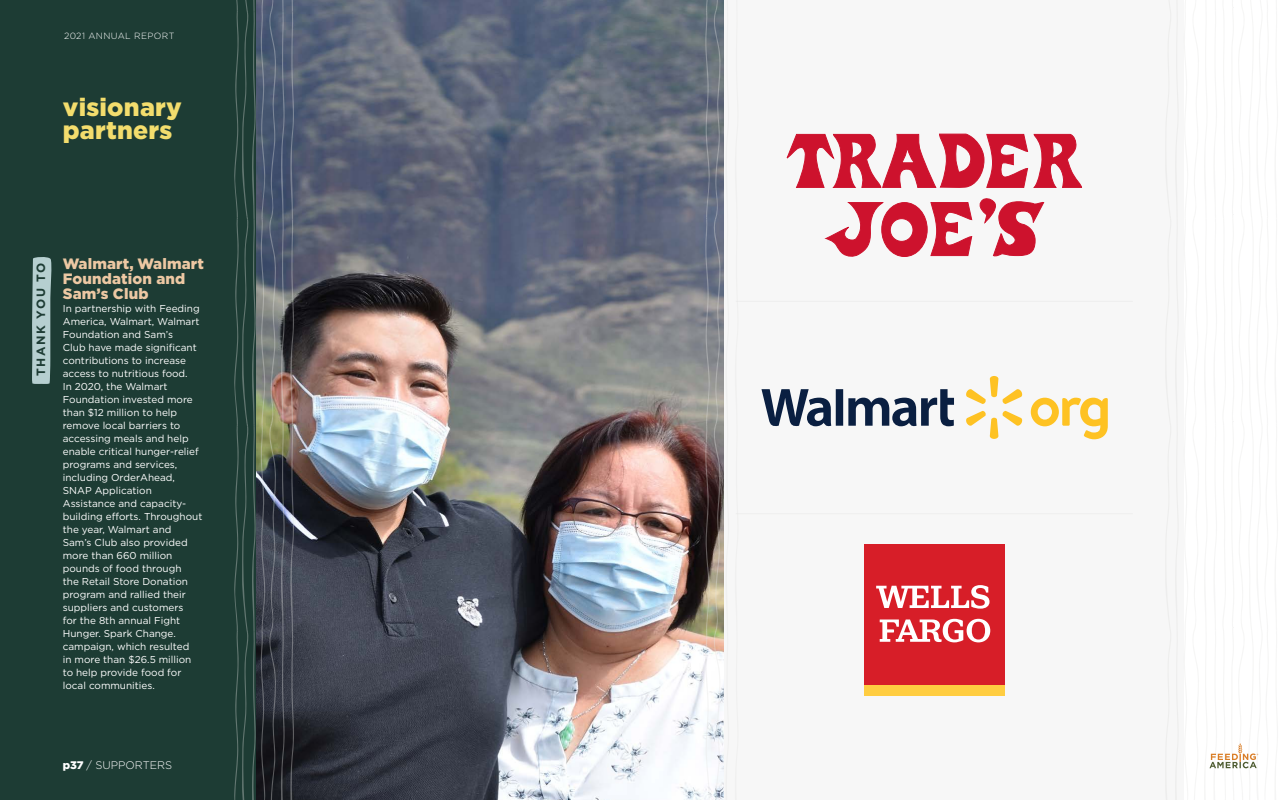
<style>
.page{position:relative;width:1280px;height:800px;background:#fff}
.page>*{position:absolute;margin:0;border:0;box-sizing:border-box;transform-origin:0 0}
.t1{font:900 25px/23px "Gotham";letter-spacing:.01em;color:#f3dd6d}
.t2{font:900 15px/15px "Gotham";letter-spacing:.01em;color:#edc8a3}
.t3{font:700 12px "Gotham";letter-spacing:.13em;color:#1d3c34}
.t4{font:300 11px "Gotham";color:#fff}
.t5{font:10px/13px "Gotham";color:#fff}
.t6{font:300 9px "Gotham";letter-spacing:.04em;color:#fff}
.s1{font-weight:900}
</style>
<div class="page">
<div style="left:224px;top:0;width:960px;height:800px;background:#f7f7f7"></div>
<div style="left:0;top:0;width:256px;height:800px;background:#1d3c34"></div>
<div style="left:1164px;top:0;width:116px;height:800px;background:#fff"></div>
<svg style="left:1209px;top:743px;width:49px;height:25px"></svg>
<img style="left:297px;top:0;width:407px;height:800px">
<hr style="left:736px;top:513px;width:397px;height:1px;background:#efefee">
<hr style="left:736px;top:301px;width:397px;height:1px;background:#efefee">
<div style="left:864px;top:685px;width:140px;height:11px;background:#ffcd41"></div>
<div style="left:864px;top:544px;width:140px;height:141px;background:#d71e28"></div>
<svg style="left:876px;top:585px;width:114px;height:57px"></svg>
<svg style="left:1031px;top:398px;width:77px;height:41px"></svg>
<svg style="left:966px;top:376px;width:57px;height:63px"></svg>
<svg style="left:761px;top:389px;width:193px;height:38px"></svg>
<svg style="left:787px;top:134px;width:295px;height:54px"></svg>
<svg style="left:825px;top:198px;width:220px;height:59px"></svg>
<svg style="left:234px;top:0;width:63px;height:800px"></svg>
<svg style="left:704px;top:0;width:20px;height:800px"></svg>
<svg style="left:32px;top:257px;width:20px;height:127px;background:#a7c0c0"></svg>
<p class="t6" style="left:64px;top:30px;width:112px">2021 ANNUAL REPORT</p>
<h1 class="t1" style="left:63px;top:95px;width:121px">visionary partners</h1>
<p class="t3" style="left:33px;top:376px;width:115px;rotate:-90deg">THANK YOU TO</p>
<h2 class="t2" style="left:63px;top:256px;width:143px">Walmart, Walmart<br>Foundation and<br>Sam’s Club</h2>
<p class="t5" style="left:63px;top:302px;width:141px">In partnership with Feeding<br>America, Walmart, Walmart<br>Foundation and Sam’s<br>Club have made significant contributions to increase access to nutritious food.<br>In 2020, the Walmart<br>Foundation invested more than $12 million to help remove local barriers to accessing meals and help enable critical hunger-relief programs and services, including OrderAhead,<br>SNAP Application<br>Assistance and capacity&shy;building efforts. Throughout the year, Walmart and<br>Sam’s Club also provided more than 660 million pounds of food through<br>the Retail Store Donation program and rallied their suppliers and customers<br>for the 8th annual Fight<br>Hunger. Spark Change. campaign, which resulted<br>in more than $26.5 million to help provide food for local communities.</p>
<p class="t4" style="left:63px;top:758px;width:111px"><span class="s1">p37</span> / SUPPORTERS</p>
</div>
